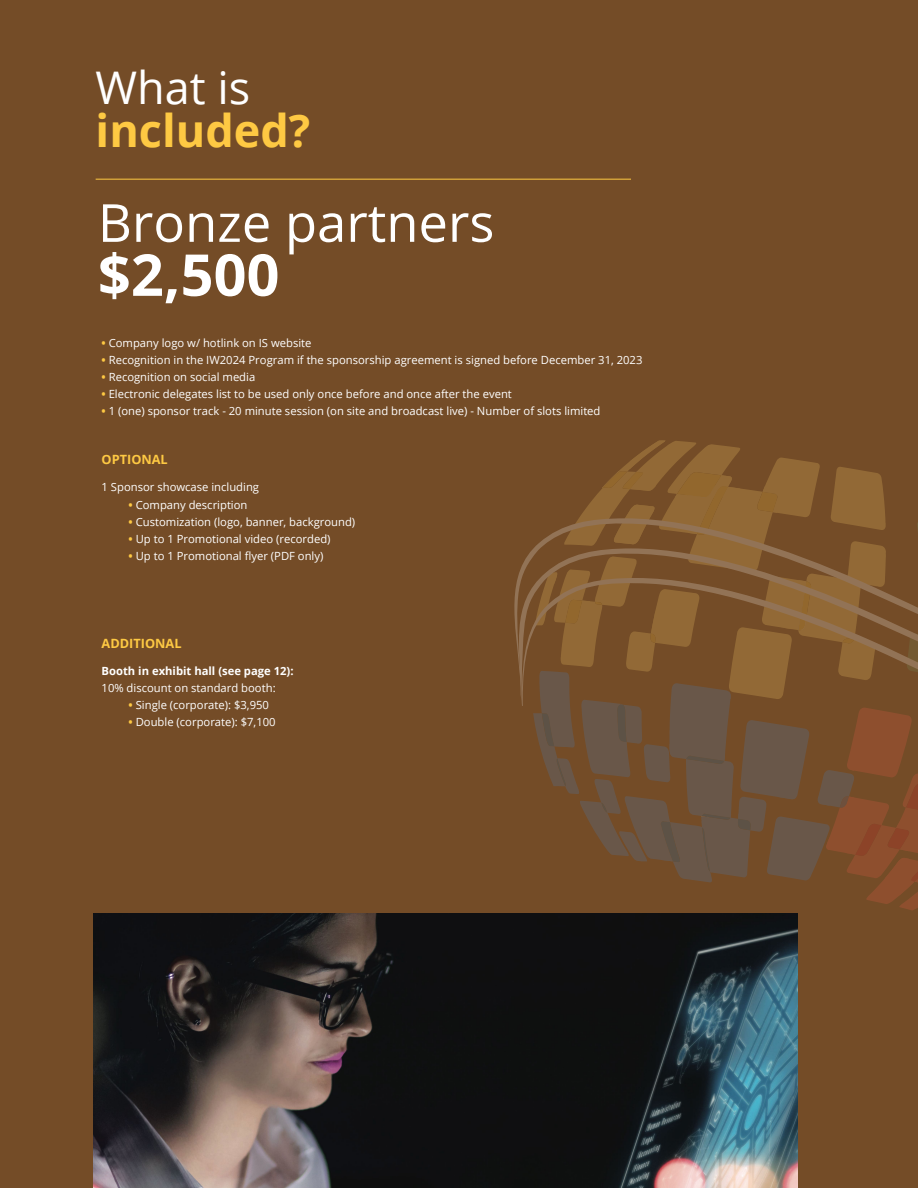
<style>
.page{position:relative;width:918px;height:1188px;background:#744c27}
.page>*{position:absolute;margin:0;border:0;box-sizing:border-box;transform-origin:0 0}
.t1{font:700 57.75px "Open Sans";color:#fff}
.t2{font:52.5px "Open Sans";color:#fff}
.t3{font:700 45px "Open Sans";color:#fec943}
.t4{font:45px "Open Sans";color:#fff}
.t5{font:700 12.75px "Open Sans";color:#fec943}
.t6{font:11.25px "Open Sans";color:#fff}
.t7{font:700 11.25px "Open Sans";color:#fff}
.s1{font-weight:700;color:#fec943}
</style>
<div class="page">
<hr style="left:96px;top:179px;width:535px;height:1px;background:#fec943">
<img style="left:93px;top:913px;width:705px;height:275px">
<svg style="left:541px;top:440px;width:377px;height:470px"></svg>
<svg style="left:535px;top:724px;width:383px;height:27px;fill:#695646"></svg>
<svg style="left:522px;top:705px;width:396px;height:19px"></svg>
<svg style="left:514px;top:518px;width:404px;height:187px"></svg>
<h3 class="t4" style="left:96px;top:70px;width:156px">What is</h3>
<h3 class="t3" style="left:96px;top:113px;width:216px">included?</h3>
<h2 class="t2" style="left:98px;top:202px;width:398px">Bronze partners</h2>
<h1 class="t1" style="left:98px;top:252px;width:183px">$2,500</h1>
<p class="t6" style="left:102px;top:338px;width:211px"><span class="s1">•</span> Company logo w/ hotlink on IS website</p>
<p class="t6" style="left:102px;top:355px;width:542px"><span class="s1">•</span> Recognition in the IW2024 Program if the sponsorship agreement is signed before December 31, 2023</p>
<p class="t6" style="left:102px;top:372px;width:155px"><span class="s1">•</span> Recognition on social media</p>
<p class="t6" style="left:102px;top:389px;width:412px"><span class="s1">•</span> Electronic delegates list to be used only once before and once after the event</p>
<p class="t6" style="left:102px;top:406px;width:500px"><span class="s1">•</span> 1 (one) sponsor track - 20 minute session (on site and broadcast live) - Number of slots limited</p>
<p class="t5" style="left:102px;top:455px;width:68px">OPTIONAL</p>
<p class="t6" style="left:102px;top:483px;width:159px">1 Sponsor showcase including</p>
<p class="t6" style="left:129px;top:500px;width:120px"><span class="s1">•</span> Company description</p>
<p class="t6" style="left:129px;top:517px;width:228px"><span class="s1">•</span> Customization (logo, banner, background)</p>
<p class="t6" style="left:129px;top:535px;width:203px"><span class="s1">•</span> Up to 1 Promotional video (recorded)</p>
<p class="t6" style="left:129px;top:552px;width:196px"><span class="s1">•</span> Up to 1 Promotional flyer (PDF only)</p>
<p class="t5" style="left:102px;top:638px;width:82px">ADDITIONAL</p>
<p class="t7" style="left:102px;top:666px;width:194px">Booth in exhibit hall (see page 12):</p>
<p class="t6" style="left:102px;top:683px;width:176px">10% discount on standard booth:</p>
<p class="t6" style="left:129px;top:700px;width:142px"><span class="s1">•</span> Single (corporate): $3,950</p>
<p class="t6" style="left:129px;top:717px;width:149px"><span class="s1">•</span> Double (corporate): $7,100</p>
</div>
